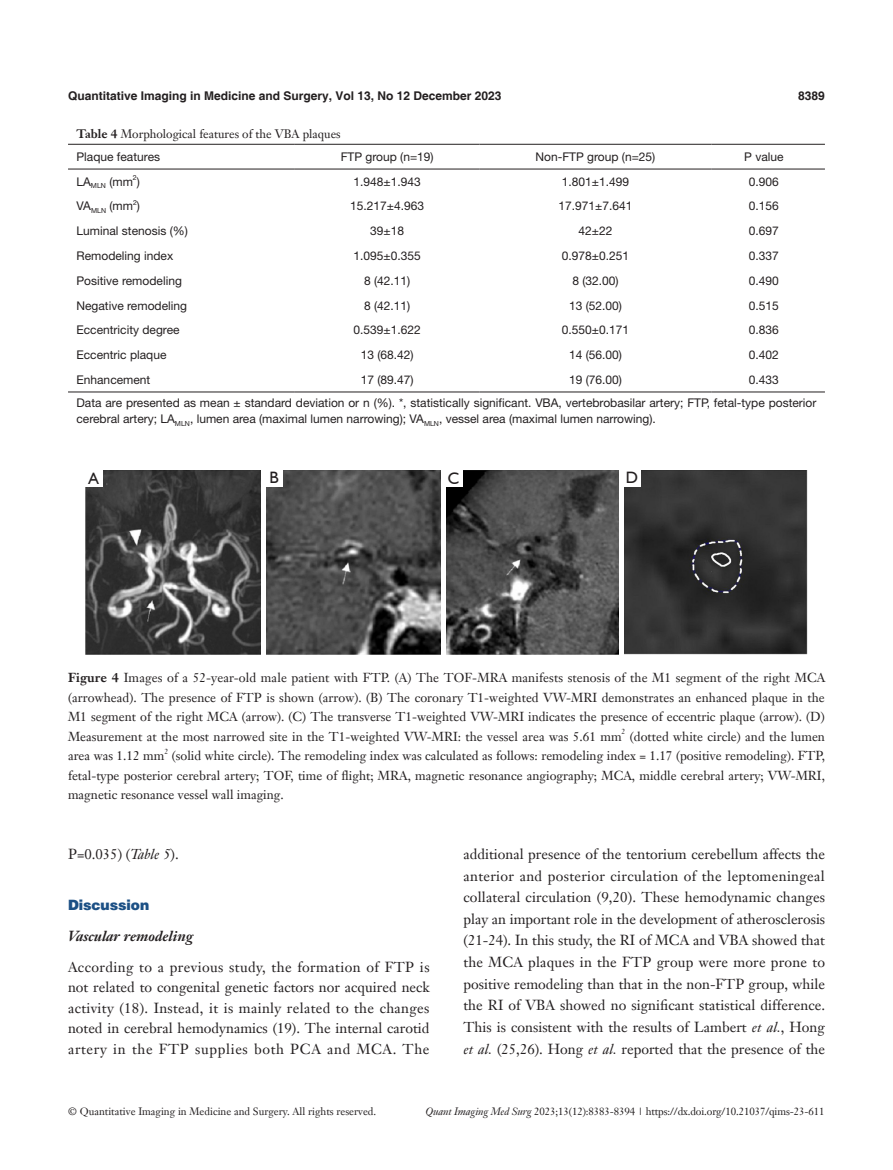
<style>
.page{position:relative;width:893px;height:1170px;background:#fff}
.page>*{position:absolute;margin:0;border:0;box-sizing:border-box;transform-origin:0 0}
.t1{font:16.5px "Humanist 521 BT";color:#231f20}
.t2{font:14.25px/21.6px "Janson Text LT";color:#231f20;text-align:justify}
.t3{font:italic 700 14.25px "Janson Text LT";color:#231f20}
.t4{font:900 14.25px "Helvetica";color:#1c5085}
.t5{font:12.75px/19.5px "Janson Text LT";color:#231f20;text-align:justify}
.t6{font:12px/23px "Helvetica Neue LT Pro";color:#231f20}
.t7{font:700 12px "Helvetica";color:#231f20}
.t8{font:12px "Janson Text LT";color:#231f20}
.t9{font:10.5px "Janson Text LT";color:#231f20}
.t10{font:7.5px "Janson Text LT";color:#231f20}
.t11{font:7.05px "Helvetica Neue LT Pro";color:#231f20}
.s1{font-weight:700}
.s2{font-style:italic}
</style>
<div class="page">
<img style="left:85px;top:470px;width:723px;height:184px">
<hr style="left:262px;top:469px;width:4px;height:186px;background:#fff">
<hr style="left:441px;top:470px;width:4px;height:185px;background:#fff">
<hr style="left:620px;top:469px;width:4px;height:186px;background:#fff">
<div style="left:85px;top:469px;width:17px;height:17px;background:#fff"></div>
<div style="left:266px;top:469px;width:17px;height:17px;background:#fff"></div>
<div style="left:445px;top:470px;width:17px;height:17px;background:#fff"></div>
<div style="left:623px;top:469px;width:17px;height:17px;background:#fff"></div>
<hr style="left:68px;top:144px;width:227px;height:1px;background:#231f20">
<hr style="left:295px;top:144px;width:184px;height:1px;background:#231f20">
<hr style="left:479px;top:144px;width:232px;height:1px;background:#231f20">
<hr style="left:711px;top:144px;width:114px;height:1px;background:#231f20">
<hr style="left:68px;top:169px;width:227px;height:1px;background:#231f20">
<hr style="left:295px;top:169px;width:184px;height:1px;background:#231f20">
<hr style="left:479px;top:169px;width:232px;height:1px;background:#231f20">
<hr style="left:711px;top:169px;width:114px;height:1px;background:#231f20">
<hr style="left:68px;top:391px;width:227px;height:1px;background:#231f20">
<hr style="left:295px;top:391px;width:184px;height:1px;background:#231f20">
<hr style="left:479px;top:391px;width:232px;height:1px;background:#231f20">
<hr style="left:711px;top:391px;width:114px;height:1px;background:#231f20">
<p class="t7" style="left:68px;top:88px;width:435px">Quantitative Imaging in Medicine and Surgery, Vol 13, No 12 December 2023</p>
<p class="t7" style="left:798px;top:88px;width:28px">8389</p>
<p class="t8" style="left:77px;top:126px;width:266px"><span class="s1">Table 4</span> Morphological features of the VBA plaques</p>
<p class="t6" style="left:77px;top:145px;width:85px">Plaque features</p>
<p class="t6" style="left:341px;top:145px;width:95px">FTP group (n=19)</p>
<p class="t6" style="left:535px;top:145px;width:121px">Non-FTP group (n=25)</p>
<p class="t6" style="left:744px;top:145px;width:41px">P value</p>
<p class="t6" style="left:77px;top:170px;width:65px">LA<sub>MLN</sub> (mm )</p>
<p class="t11" style="left:133px;top:173px;width:5px">2</p>
<p class="t6" style="left:354px;top:170px;width:69px">1.948±1.943</p>
<p class="t6" style="left:562px;top:170px;width:69px">1.801±1.499</p>
<p class="t6" style="left:749px;top:170px;width:32px">0.906</p>
<p class="t6" style="left:77px;top:194px;width:65px">VA<sub>MLN</sub> (mm )</p>
<p class="t11" style="left:133px;top:198px;width:5px">2</p>
<p class="t6" style="left:350px;top:194px;width:75px">15.217±4.963</p>
<p class="t6" style="left:558px;top:194px;width:75px">17.971±7.641</p>
<p class="t6" style="left:749px;top:194px;width:32px">0.156</p>
<p class="t6" style="left:77px;top:219px;width:113px">Luminal stenosis (%)</p>
<p class="t6" style="left:370px;top:219px;width:35px">39±18</p>
<p class="t6" style="left:578px;top:219px;width:35px">42±22</p>
<p class="t6" style="left:749px;top:219px;width:32px">0.697</p>
<p class="t6" style="left:77px;top:244px;width:98px">Remodeling index</p>
<p class="t6" style="left:354px;top:244px;width:69px">1.095±0.355</p>
<p class="t6" style="left:562px;top:244px;width:69px">0.978±0.251</p>
<p class="t6" style="left:749px;top:244px;width:32px">0.337</p>
<p class="t6" style="left:77px;top:269px;width:107px">Positive remodeling</p>
<p class="t6" style="left:364px;top:269px;width:48px">8 (42.11)</p>
<p class="t6" style="left:572px;top:269px;width:48px">8 (32.00)</p>
<p class="t6" style="left:749px;top:269px;width:32px">0.490</p>
<p class="t6" style="left:77px;top:293px;width:112px">Negative remodeling</p>
<p class="t6" style="left:364px;top:293px;width:48px">8 (42.11)</p>
<p class="t6" style="left:569px;top:293px;width:54px">13 (52.00)</p>
<p class="t6" style="left:749px;top:293px;width:32px">0.515</p>
<p class="t6" style="left:77px;top:318px;width:105px">Eccentricity degree</p>
<p class="t6" style="left:354px;top:318px;width:69px">0.539±1.622</p>
<p class="t6" style="left:562px;top:318px;width:69px">0.550±0.171</p>
<p class="t6" style="left:749px;top:318px;width:32px">0.836</p>
<p class="t6" style="left:77px;top:343px;width:92px">Eccentric plaque</p>
<p class="t6" style="left:361px;top:343px;width:54px">13 (68.42)</p>
<p class="t6" style="left:569px;top:343px;width:54px">14 (56.00)</p>
<p class="t6" style="left:749px;top:343px;width:32px">0.402</p>
<p class="t6" style="left:77px;top:368px;width:75px">Enhancement</p>
<p class="t6" style="left:361px;top:368px;width:54px">17 (89.47)</p>
<p class="t6" style="left:569px;top:368px;width:54px">19 (76.00)</p>
<p class="t6" style="left:77px;top:368px;width:741px;text-indent:672px">0.433<br>Data are presented as mean ± standard deviation or n (%). *, statistically significant. VBA, vertebrobasilar artery; FTP, fetal-type posterior</p>
<p class="t6" style="left:77px;top:407px;width:581px">cerebral artery; LA<sub>MLN</sub>, lumen area (maximal lumen narrowing); VA<sub>MLN</sub>, vessel area (maximal lumen narrowing).</p>
<p class="t1" style="left:88px;top:467px;width:12px">A</p>
<p class="t1" style="left:269px;top:467px;width:11px">B</p>
<p class="t1" style="left:448px;top:468px;width:13px">C</p>
<p class="t1" style="left:626px;top:467px;width:14px">D</p>
<p class="t5" style="left:68px;top:667px;width:759px"><span class="s1">Figure 4</span> Images of a 52-year-old male patient with FTP. (A) The TOF-MRA manifests stenosis of the M1 segment of the right MCA (arrowhead). The presence of FTP is shown (arrow). (B) The coronary T1-weighted VW-MRI demonstrates an enhanced plaque in the M1 segment of the right MCA (arrow). (C) The transverse T1-weighted VW-MRI indicates the presence of eccentric plaque (arrow). (D)<br>Measurement at the most narrowed site in the T1-weighted VW-MRI: the vessel area was 5.61 mm</p>
<p class="t10" style="left:621px;top:727px;width:5px">2</p>
<p class="t5" style="left:630px;top:726px;width:197px">(dotted white circle) and the lumen</p>
<p class="t5" style="left:68px;top:745px;width:98px">area was 1.12 mm</p>
<p class="t10" style="left:164px;top:746px;width:5px">2</p>
<p class="t5" style="left:68px;top:745px;width:758px;text-indent:104px">(solid white circle). The remodeling index was calculated as follows: remodeling index = 1.17 (positive remodeling). FTP, fetal-type posterior cerebral artery; TOF, time of flight; MRA, magnetic resonance angiography; MCA, middle cerebral artery; VW-MRI, magnetic resonance vessel wall imaging.</p>
<p class="t2" style="left:68px;top:842px;width:112px">P=0.035) (<span class="s2">Table 5</span>).</p>
<p class="t4" style="left:68px;top:895px;width:83px">Discussion</p>
<p class="t3" style="left:68px;top:926px;width:127px">Vascular remodeling</p>
<p class="t2" style="left:68px;top:956px;width:363px;line-height:20.4px">According to a previous study, the formation of FTP is not related to congenital genetic factors nor acquired neck activity (18). Instead, it is mainly related to the changes noted in cerebral hemodynamics (19). The internal carotid artery in the FTP supplies both PCA and MCA. The</p>
<p class="t2" style="left:463px;top:843px;width:363px">additional presence of the tentorium cerebellum affects the anterior and posterior circulation of the leptomeningeal collateral circulation (9,20). These hemodynamic changes play an important role in the development of atherosclerosis (21-24). In this study, the RI of MCA and VBA showed that the MCA plaques in the FTP group were more prone to positive remodeling than that in the non-FTP group, while the RI of VBA showed no significant statistical difference.<br>This is consistent with the results of Lambert <span class="s2">et al.</span>, Hong <span class="s2">et al.</span> (25,26). Hong <span class="s2">et al.</span> reported that the presence of the</p>
<p class="t9" style="left:68px;top:1104px;width:310px">© Quantitative Imaging in Medicine and Surgery. All rights reserved.</p>
<p class="t9" style="left:425px;top:1104px;width:401px"><span class="s2">Quant Imaging Med Surg</span> 2023;13(12):8383-8394 | https://dx.doi.org/10.21037/qims-23-611</p>
</div>
